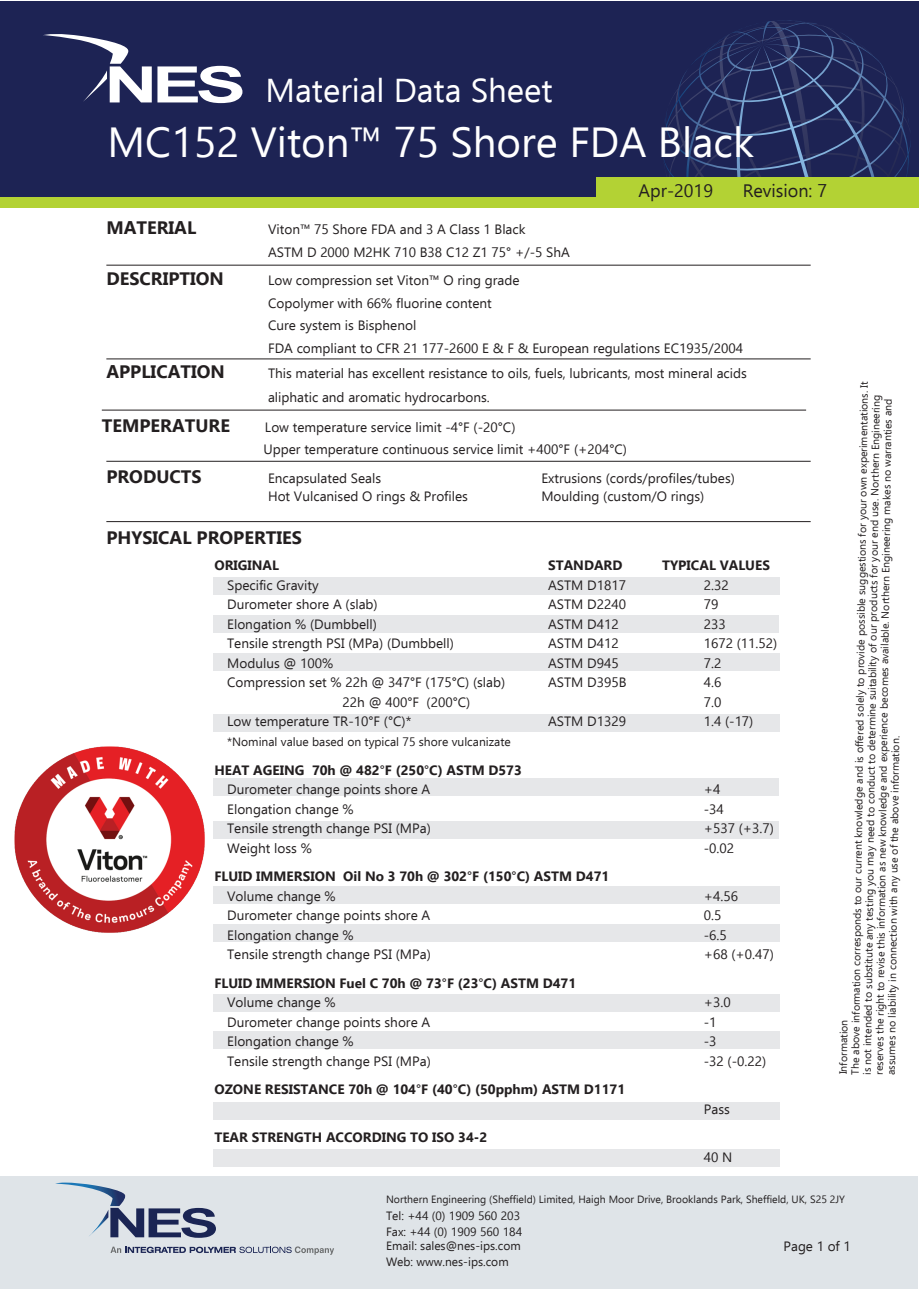
<style>
.page{position:relative;width:919px;height:1289px;background:#fff}
.page>*{position:absolute;margin:0;border:0;box-sizing:border-box;transform-origin:0 0}
.t1{font:42px "Ebrima";color:#fff}
.t2{font:33px "Ebrima";color:#fff}
.t3{font:700 18px "Ebrima";color:#231f20}
.t4{font:18px "Ebrima";color:#231f20}
.t5{font:13.5px/22.5px "Ebrima";color:#231f20}
.t6{font:700 13.5px/19.5px "Ebrima";color:#231f20}
.t7{font:12px/16.5px "Ebrima";color:#231f20}
.t8{font:10.5px/12.5px "Ebrima";color:#231f20}
.s1{font-weight:400}
</style>
<div class="page">
<div style="left:213px;top:577px;width:566px;height:17px;background:#e6e7e9"></div>
<div style="left:213px;top:614px;width:565px;height:18px;background:#e6e7e9"></div>
<div style="left:213px;top:653px;width:566px;height:18px;background:#e6e7e9"></div>
<div style="left:213px;top:778px;width:565px;height:18px;background:#e6e7e9"></div>
<div style="left:213px;top:714px;width:566px;height:18px;background:#e6e7e9"></div>
<div style="left:213px;top:821px;width:565px;height:18px;background:#e6e7e9"></div>
<hr style="left:106px;top:265px;width:704px;height:1px;background:#231f20">
<hr style="left:106px;top:358px;width:704px;height:1px;background:#231f20">
<hr style="left:106px;top:461px;width:704px;height:1px;background:#231f20">
<hr style="left:106px;top:521px;width:704px;height:1px;background:#231f20">
<hr style="left:102px;top:410px;width:704px;height:1px;background:#231f20">
<div style="left:213px;top:886px;width:566px;height:17px;background:#e6e7e9"></div>
<div style="left:213px;top:924px;width:566px;height:18px;background:#e6e7e9"></div>
<div style="left:213px;top:994px;width:566px;height:17px;background:#e6e7e9"></div>
<div style="left:213px;top:1031px;width:566px;height:18px;background:#e6e7e9"></div>
<div style="left:213px;top:1101px;width:566px;height:18px;background:#e6e7e9"></div>
<div style="left:213px;top:1148px;width:566px;height:18px;background:#e6e7e9"></div>
<img style="left:14px;top:746px;width:191px;height:187px">
<div style="left:0;top:1px;width:918px;height:200px;background:#1d2354"></div>
<svg style="left:662px;top:20px;width:249px;height:157px"></svg>
<svg style="left:43px;top:34px;width:199px;height:69px"></svg>
<div style="left:0;top:197px;width:918px;height:10px;background:#b3d234"></div>
<div style="left:596px;top:177px;width:322px;height:25px;background:#b3d234"></div>
<div style="left:0;top:1176px;width:917px;height:112px;background:#dfe4e8"></div>
<svg style="left:55px;top:1182px;width:161px;height:55px"></svg>
<svg style="left:110px;top:1246px;width:224px;height:8px"></svg>
<h2 class="t2" style="left:265px;top:66px;width:289px">Material Data Sheet</h2>
<h1 class="t1" style="left:108px;top:111px;width:647px">MC152 Viton™ 75 Shore FDA Black</h1>
<h3 class="t4" style="left:638px;top:177px;width:76px">Apr-2019</h3>
<h3 class="t4" style="left:742px;top:177px;width:86px">Revision: 7</h3>
<h3 class="t3" style="left:106px;top:214px;width:91px">MATERIAL</h3>
<p class="t5" style="left:268px;top:218px;width:303px">Viton™ 75 Shore FDA and 3 A Class 1 Black<br>ASTM D 2000 M2HK 710 B38 C12 Z1 75° +/-5 ShA</p>
<h3 class="t3" style="left:106px;top:265px;width:119px">DESCRIPTION</h3>
<p class="t5" style="left:268px;top:269px;width:476px">Low compression set Viton™ O ring grade<br>Copolymer with 66% fluorine content<br>Cure system is Bisphenol<br>FDA compliant to CFR 21 177-2600 E &amp; F &amp; European regulations EC1935/2004</p>
<h3 class="t3" style="left:106px;top:357px;width:120px">APPLICATION</h3>
<p class="t5" style="left:268px;top:360px;width:480px;line-height:24px">This material has excellent resistance to oils, fuels, lubricants, most mineral acids aliphatic and aromatic hydrocarbons.</p>
<h3 class="t3" style="left:102px;top:411px;width:130px">TEMPERATURE</h3>
<p class="t5" style="left:263px;top:415px;width:365px">Low temperature service limit -4°F (-20°C)<br>Upper temperature continuous service limit +400°F (+204°C)</p>
<h3 class="t3" style="left:106px;top:462px;width:97px">PRODUCTS</h3>
<p class="t5" style="left:268px;top:467px;width:115px">Encapsulated Seals</p>
<p class="t5" style="left:541px;top:467px;width:195px">Extrusions (cords/profiles/tubes)</p>
<p class="t5" style="left:268px;top:485px;width:201px">Hot Vulcanised O rings &amp; Profiles</p>
<p class="t5" style="left:541px;top:485px;width:164px">Moulding (custom/O rings)</p>
<h3 class="t3" style="left:106px;top:523px;width:197px">PHYSICAL PROPERTIES</h3>
<p class="t6" style="left:214px;top:555px;width:66px">ORIGINAL</p>
<p class="t6" style="left:548px;top:555px;width:76px">STANDARD</p>
<p class="t6" style="left:662px;top:555px;width:109px">TYPICAL VALUES</p>
<p class="t5" style="left:227px;top:573px;width:93px">Specific Gravity</p>
<p class="t5" style="left:548px;top:573px;width:79px">ASTM D1817</p>
<p class="t5" style="left:703px;top:573px;width:26px">2.32</p>
<p class="t5" style="left:227px;top:593px;width:152px">Durometer shore A (slab)</p>
<p class="t5" style="left:548px;top:593px;width:79px">ASTM D2240</p>
<p class="t5" style="left:703px;top:593px;width:16px">79</p>
<p class="t5" style="left:227px;top:612px;width:151px">Elongation % (Dumbbell)</p>
<p class="t5" style="left:548px;top:612px;width:72px">ASTM D412</p>
<p class="t5" style="left:703px;top:612px;width:23px">233</p>
<p class="t5" style="left:227px;top:632px;width:228px">Tensile strength PSI (MPa) (Dumbbell)</p>
<p class="t5" style="left:548px;top:632px;width:72px">ASTM D412</p>
<p class="t5" style="left:703px;top:632px;width:75px">1672 (11.52)</p>
<p class="t5" style="left:227px;top:651px;width:108px">Modulus @ 100%</p>
<p class="t5" style="left:548px;top:651px;width:72px">ASTM D945</p>
<p class="t5" style="left:703px;top:651px;width:19px">7.2</p>
<p class="t5" style="left:227px;top:671px;width:279px">Compression set % 22h @ 347°F (175°C) (slab)</p>
<p class="t5" style="left:548px;top:671px;width:80px">ASTM D395B</p>
<p class="t5" style="left:703px;top:671px;width:19px">4.6</p>
<p class="t5" style="left:342px;top:690px;width:129px">22h @ 400°F (200°C)</p>
<p class="t5" style="left:703px;top:690px;width:19px">7.0</p>
<p class="t5" style="left:227px;top:710px;width:186px">Low temperature TR-10°F (°C)*</p>
<p class="t5" style="left:548px;top:710px;width:79px">ASTM D1329</p>
<p class="t5" style="left:703px;top:710px;width:51px">1.4 (-17)</p>
<p class="t7" style="left:227px;top:733px;width:285px">*Nominal value based on typical 75 shore vulcanizate</p>
<p class="t6" style="left:227px;top:759px;width:296px;text-indent:-13px">HEAT AGEING 70h @ 482<span class="s1">°</span>F (250<span class="s1">°</span>C) ASTM D573<br><span class="s1">Durometer change points shore A</span></p>
<p class="t5" style="left:703px;top:777px;width:18px">+4</p>
<p class="t5" style="left:227px;top:797px;width:128px">Elongation change %</p>
<p class="t5" style="left:703px;top:797px;width:22px">-34</p>
<p class="t5" style="left:227px;top:816px;width:205px">Tensile strength change PSI (MPa)</p>
<p class="t5" style="left:703px;top:816px;width:72px">+537 (+3.7)</p>
<p class="t5" style="left:227px;top:836px;width:86px">Weight loss %</p>
<p class="t5" style="left:703px;top:836px;width:32px">-0.02</p>
<p class="t6" style="left:227px;top:865px;width:383px;text-indent:-13px">FLUID IMMERSION Oil No 3 70h @ 302<span class="s1">°</span>F (150<span class="s1">°</span>C) ASTM D471<br><span class="s1">Volume change %</span></p>
<p class="t5" style="left:703px;top:884px;width:36px">+4.56</p>
<p class="t5" style="left:227px;top:903px;width:205px">Durometer change points shore A</p>
<p class="t5" style="left:703px;top:903px;width:19px">0.5</p>
<p class="t5" style="left:227px;top:923px;width:128px">Elongation change %</p>
<p class="t5" style="left:703px;top:923px;width:25px">-6.5</p>
<p class="t5" style="left:227px;top:942px;width:205px">Tensile strength change PSI (MPa)</p>
<p class="t5" style="left:703px;top:942px;width:72px">+68 (+0.47)</p>
<p class="t6" style="left:227px;top:972px;width:350px;text-indent:-13px">FLUID IMMERSION Fuel C 70h @ 73<span class="s1">°</span>F (23<span class="s1">°</span>C) ASTM D471<br><span class="s1">Volume change %</span></p>
<p class="t5" style="left:703px;top:990px;width:28px">+3.0</p>
<p class="t5" style="left:227px;top:1010px;width:205px">Durometer change points shore A</p>
<p class="t5" style="left:703px;top:1010px;width:14px">-1</p>
<p class="t5" style="left:227px;top:1029px;width:128px">Elongation change %</p>
<p class="t5" style="left:703px;top:1029px;width:14px">-3</p>
<p class="t5" style="left:227px;top:1049px;width:205px">Tensile strength change PSI (MPa)</p>
<p class="t5" style="left:703px;top:1049px;width:64px">-32 (-0.22)</p>
<p class="t6" style="left:214px;top:1078px;width:412px">OZONE RESISTANCE 70h @ 104<span class="s1">°</span>F (40<span class="s1">°</span>C) (50pphm) ASTM D1171</p>
<p class="t5" style="left:703px;top:1097px;width:28px">Pass</p>
<p class="t6" style="left:214px;top:1126px;width:274px">TEAR STRENGTH ACCORDING TO ISO 34-2</p>
<p class="t5" style="left:703px;top:1145px;width:30px">40 N</p>
<p class="t8" style="left:837px;top:1074px;width:694px;line-height:10.6px;rotate:-89deg">Information<br>The above information corresponds to our current knowledge and is offered solely to provide possible suggestions for your own experimentations. It</p>
<p class="t8" style="left:859px;top:1074px;width:681px;rotate:-89deg">is not intended to substitute any testing you may need to conduct to determine suitability of our products for your end use. Northern Engineering reserves the right to revise this information as new knowledge and experience becomes available. Northern Engineering makes no warranties and assumes no liability in connection with any use of the above information.</p>
<p class="t8" style="left:386px;top:1192px;width:460px">Northern Engineering (Sheffield) Limited, Haigh Moor Drive, Brooklands Park, Sheffield, UK, S25 2JY</p>
<p class="t7" style="left:386px;top:1206px;width:138px">Tel: +44 (0) 1909 560 203<br>Fax: +44 (0) 1909 560 184</p>
<p class="t7" style="left:386px;top:1236px;width:136px">Email: sales@nes-ips.com<br>Web: www.nes-ips.com</p>
<p class="t5" style="left:783px;top:1234px;width:69px">Page 1 of 1</p>
</div>
